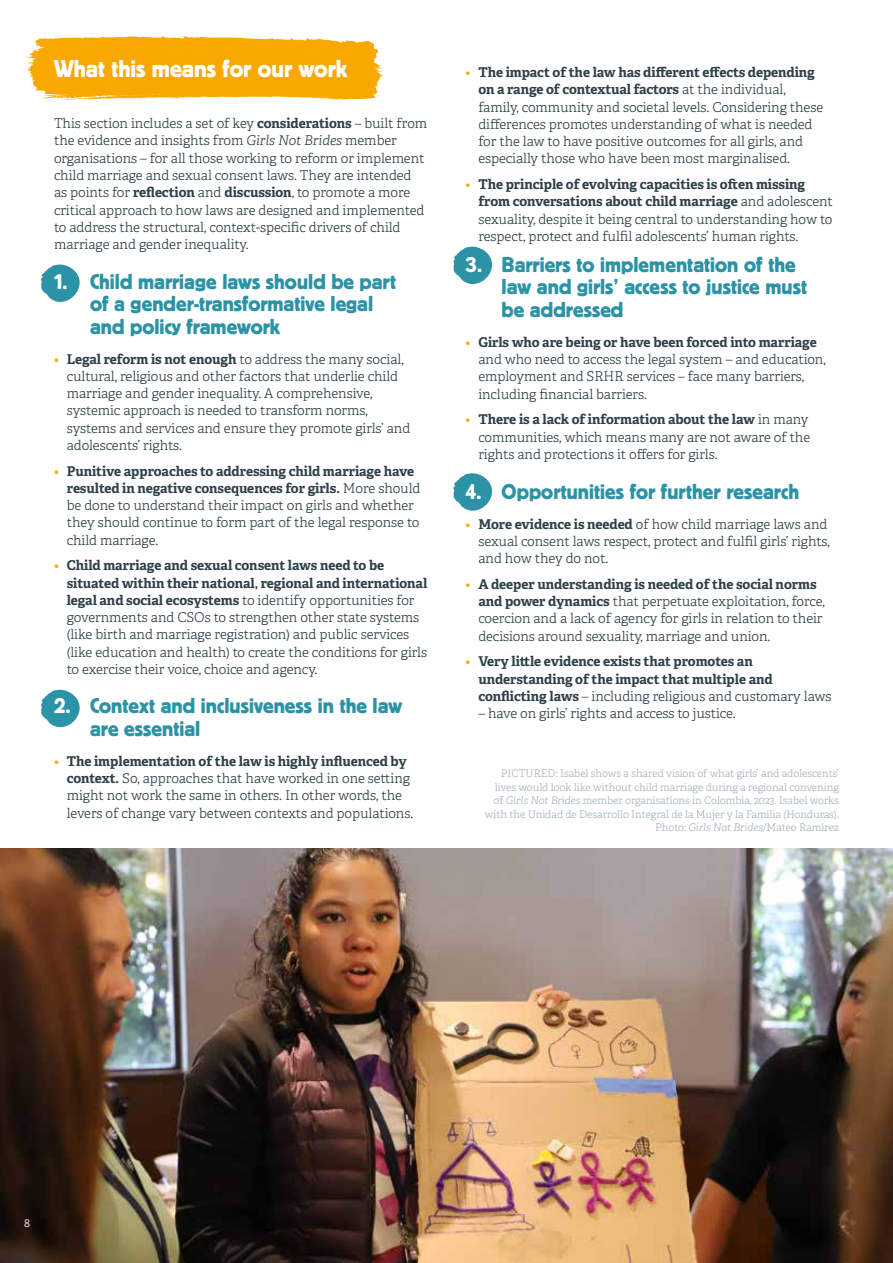
<style>
.page{position:relative;width:893px;height:1263px;background:#fff}
.page>*{position:absolute;margin:0;border:0;box-sizing:border-box;transform-origin:0 0}
.t1{font:25.5px "Platz";color:#fff}
.t2{font:22.5px/22.5px "Platz";color:#2c93a7}
.t3{font:300 13.5px/17.2px "Adelle";letter-spacing:-.005em;color:#2f4148}
.t4{font:700 13.5px/17.2px "Adelle";letter-spacing:-.005em;color:#2f4148}
.t5{font:300 12px "Adelle";color:#fff}
.t6{font:300 10.5px/13.5px "Adelle";letter-spacing:-.005em;color:#a5b3bb;text-align:right}
.s1{font-weight:700}
.s2{font-style:italic}
.s3{color:#fff}
.s4{color:#f8a800}
.s5{font-weight:300;color:#f8a800}
.s6{font-weight:300}
</style>
<div class="page">
<img style="left:0;top:848px;width:893px;height:415px">
<svg style="left:453px;top:473px;width:39px;height:38px"></svg>
<svg style="left:453px;top:247px;width:39px;height:37px"></svg>
<svg style="left:41px;top:265px;width:39px;height:37px"></svg>
<svg style="left:41px;top:690px;width:39px;height:37px"></svg>
<svg style="left:26px;top:36px;width:358px;height:64px;background:#f8b21e"></svg>
<h1 class="t1" style="left:54px;top:55px;width:295px">What this means for our work</h1>
<p class="t3" style="left:54px;top:115px;width:375px">This section includes a set of key <span class="s1">considerations</span> – built from the evidence and insights from <span class="s2">Girls Not Brides</span> member organisations – for all those working to reform or implement child marriage and sexual consent laws. They are intended as points for <span class="s1">reflection</span> and <span class="s1">discussion</span>, to promote a more critical approach to how laws are designed and implemented to address the structural, context-specific drivers of child marriage and gender inequality.</p>
<h2 class="t2" style="left:90px;top:270px;width:308px;text-indent:-36px"><span class="s3">1.</span> Child marriage laws should be part of a gender-transformative legal and policy framework</h2>
<p class="t3" style="left:67px;top:350px;width:345px;text-indent:-13px"><span class="s4">•</span> <span class="s1">Legal reform is not enough</span> to address the many social, cultural, religious and other factors that underlie child marriage and gender inequality. A comprehensive, systemic approach is needed to transform norms, systems and services and ensure they promote girls’ and adolescents’ rights.</p>
<p class="t3" style="left:67px;top:462px;width:355px;text-indent:-13px"><span class="s4">•</span> <span class="s1">Punitive approaches to addressing child marriage have resulted in negative consequences for girls.</span> More should be done to understand their impact on girls and whether they should continue to form part of the legal response to child marriage.</p>
<p class="t3" style="left:67px;top:557px;width:362px;text-indent:-13px"><span class="s4">•</span> <span class="s1">Child marriage and sexual consent laws need to be situated within their national, regional and international legal and social ecosystems</span> to identify opportunities for governments and CSOs to strengthen other state systems (like birth and marriage registration) and public services (like education and health) to create the conditions for girls to exercise their voice, choice and agency.</p>
<h2 class="t2" style="left:90px;top:694px;width:314px;text-indent:-36px"><span class="s3">2.</span> Context and inclusiveness in the law are essential</h2>
<p class="t3" style="left:67px;top:753px;width:348px;text-indent:-13px"><span class="s4">•</span> <span class="s1">The implementation of the law is highly influenced by context.</span> So, approaches that have worked in one setting might not work the same in others. In other words, the levers of change vary between contexts and populations.</p>
<p class="t3" style="left:478px;top:64px;width:346px;text-indent:-13px"><span class="s4">•</span> <span class="s1">The impact of the law has different effects depending on a range of contextual factors</span> at the individual, family, community and societal levels. Considering these differences promotes understanding of what is needed for the law to have positive outcomes for all girls, and especially those who have been most marginalised.</p>
<p class="t3" style="left:478px;top:176px;width:356px;text-indent:-13px"><span class="s4">•</span> <span class="s1">The principle of evolving capacities is often missing from conversations about child marriage</span> and adolescent sexuality, despite it being central to understanding how to respect, protect and fulfil adolescents’ human rights.</p>
<h2 class="t2" style="left:502px;top:253px;width:307px;text-indent:-36px"><span class="s3">3.</span> Barriers to implementation of the law and girls’ access to justice must be addressed</h2>
<p class="t3" style="left:478px;top:334px;width:349px;text-indent:-13px"><span class="s4">•</span> <span class="s1">Girls who are being or have been forced into marriage </span>and who need to access the legal system – and education, employment and SRHR services – face many barriers, including financial barriers.</p>
<p class="t3" style="left:478px;top:411px;width:333px;text-indent:-13px"><span class="s4">•</span> <span class="s1">There is a lack of information about the law</span> in many communities, which means many are not aware of the rights and protections it offers for girls.</p>
<h2 class="t2" style="left:466px;top:480px;width:335px"><span class="s3">4.</span> Opportunities for further research</h2>
<p class="t3" style="left:478px;top:515px;width:353px;text-indent:-13px"><span class="s4">•</span> <span class="s1">More evidence is needed</span> of how child marriage laws and sexual consent laws respect, protect and fulfil girls’ rights, and how they do not.</p>
<p class="t3" style="left:478px;top:576px;width:348px;text-indent:-13px"><span class="s4">•</span> <span class="s1">A deeper understanding is needed of the social norms and power dynamics</span> that perpetuate exploitation, force, coercion and a lack of agency for girls in relation to their decisions around sexuality, marriage and union.</p>
<p class="t4" style="left:478px;top:653px;width:354px;text-indent:-13px"><span class="s5">•</span> Very little evidence exists that promotes an understanding of the impact that multiple and conflicting laws <span class="s6">– including religious and customary laws</span></p>
<p class="t3" style="left:478px;top:705px;width:259px">– have on girls’ rights and access to justice.</p>
<p class="t6" style="left:485px;top:767px;width:356px">PICTURED: Isabel shows a shared vision of what girls’ and adolescents’ lives would look like without child marriage during a regional convening of <span class="s2">Girls Not Brides</span> member organisations in Colombia, 2023. Isabel works with the Unidad de Desarrollo Integral de la Mujer y la Familia (Honduras).<br>Photo: <span class="s2">Girls Not Brides</span>/Mateo Ramírez</p>
<p class="t5" style="left:24px;top:1216px;width:7px">8</p>
</div>
